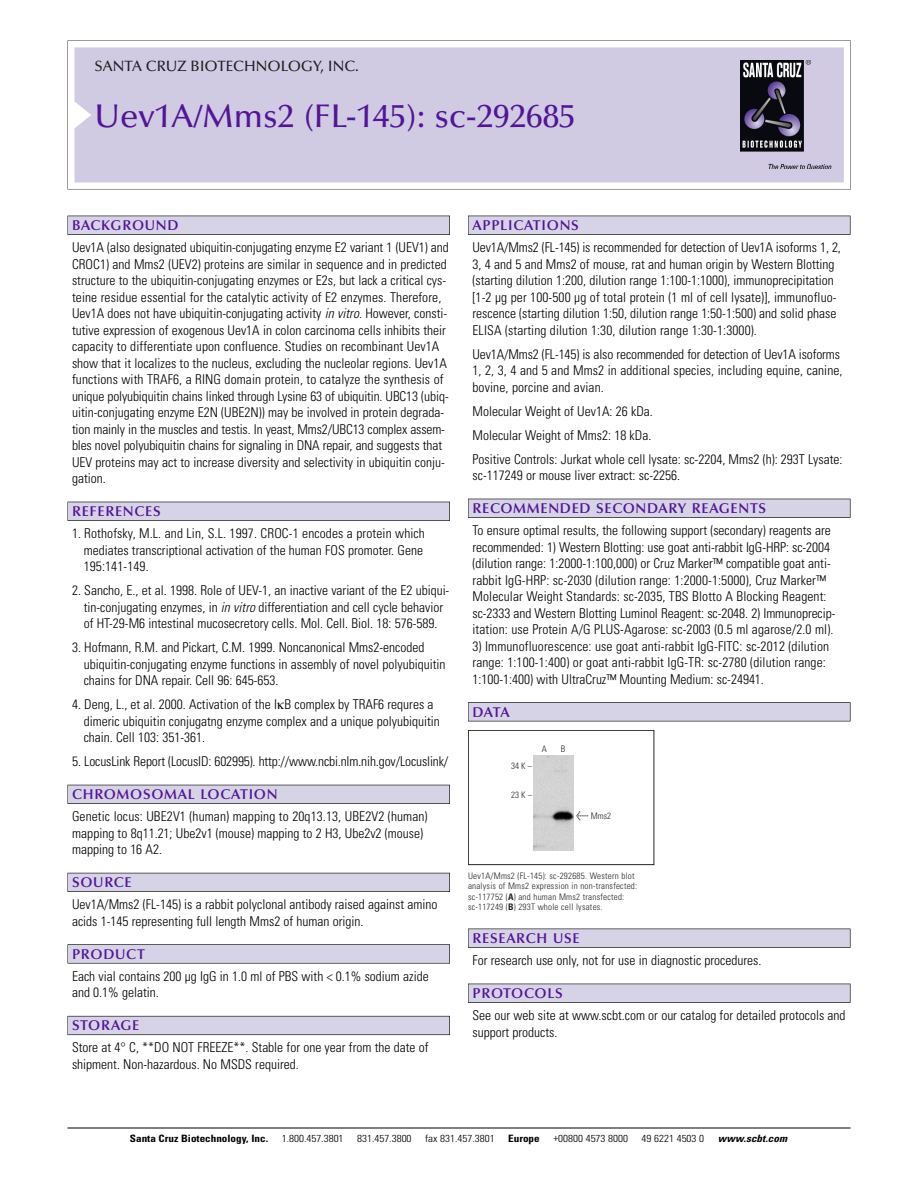
<style>
.page{position:relative;width:918px;height:1188px;background:#fff}
.page>*{position:absolute;margin:0;border:0;box-sizing:border-box;transform-origin:0 0}
.t1{font:500 33px "Optima";color:#511695}
.t2{font:500 15px "Optima";color:#231f20}
.t3{font:600 14.25px "Optima";letter-spacing:.05em;color:#511695}
.t4{font:300 condensed 13.5px/16.5px "Univers";color:#000}
.t5{font:300 condensed 10.2px "Univers";color:#000;scale:1.1 1}
.t6{font:700 condensed 10.2px "Univers";color:#000;scale:1.1 1}
.t7{font:italic 700 condensed 10.2px "Univers";letter-spacing:.005em;color:#000;scale:1.1 1}
.t8{font:9px/10.5px "Univers Condensed Light+GFQGNU";letter-spacing:.025em;color:#272627}
.s1{font-style:italic}
.s2{font-family:"Meta Plus Book Roman+DGQCJB";font-size:10.5px}
.s3{font-family:"Univers Condensed Bold+TSWHPU"}
</style>
<div class="page">
<svg style="left:68px;top:40px;width:783px;height:149px"></svg>
<div style="left:74px;top:47px;width:770px;height:135px;background:#d1cae3"></div>
<img style="left:741px;top:60px;width:90px;height:108px">
<div style="left:68px;top:216px;width:382px;height:19px;background:#525155"></div>
<div style="left:68px;top:216px;width:381px;height:18px;background:#d7d3e7"></div>
<div style="left:68px;top:502px;width:382px;height:19px;background:#515055"></div>
<div style="left:68px;top:502px;width:381px;height:18px;background:#d7d3e7"></div>
<div style="left:68px;top:785px;width:382px;height:19px;background:#525158"></div>
<div style="left:68px;top:785px;width:381px;height:18px;background:#d7d3e7"></div>
<div style="left:68px;top:873px;width:382px;height:19px;background:#54535a"></div>
<div style="left:68px;top:873px;width:381px;height:18px;background:#d7d3e7"></div>
<svg style="left:68px;top:944px;width:382px;height:20px"></svg>
<div style="left:68px;top:945px;width:381px;height:18px;background:#d7d3e7"></div>
<div style="left:68px;top:1016px;width:382px;height:19px;background:#66646e"></div>
<div style="left:68px;top:1016px;width:381px;height:18px;background:#d7d3e7"></div>
<div style="left:468px;top:216px;width:382px;height:19px;background:#525155"></div>
<div style="left:468px;top:216px;width:382px;height:18px;background:#d7d3e7"></div>
<div style="left:468px;top:499px;width:382px;height:19px;background:#515055"></div>
<div style="left:468px;top:499px;width:382px;height:18px;background:#d7d3e7"></div>
<div style="left:468px;top:702px;width:382px;height:19px;background:#545357"></div>
<div style="left:468px;top:703px;width:382px;height:18px;background:#d7d3e7"></div>
<div style="left:468px;top:929px;width:382px;height:19px;background:#545356"></div>
<div style="left:468px;top:929px;width:382px;height:18px;background:#d7d3e7"></div>
<div style="left:468px;top:984px;width:382px;height:19px;background:#525155"></div>
<div style="left:468px;top:984px;width:382px;height:18px;background:#d7d3e7"></div>
<hr style="left:68px;top:1128px;width:782px;height:1px;background:#000">
<div style="left:468px;top:730px;width:186px;height:135px;border:1px solid #272627"></div>
<img style="left:533px;top:755px;width:41px;height:95px">
<p class="t2" style="left:94px;top:61px;width:266px">SANTA CRUZ BIOTECHNOLOGY, INC.</p>
<h1 class="t1" style="left:94px;top:103px;width:483px">Uev1A/Mms2 (FL-145): sc-292685</h1>
<p class="t3" style="left:72px;top:219px;width:108px">BACKGROUND</p>
<p class="t4" style="left:72px;top:240px;width:378px">Uev1A (also designated ubiquitin-conjugating enzyme E2 variant 1 (UEV1) and CROC1) and Mms2 (UEV2) proteins are similar in sequence and in predicted structure to the ubiquitin-conjugating enzymes or E2s, but lack a critical cys&shy;teine residue essential for the catalytic activity of E2 enzymes. Therefore, Uev1A does not have ubiquitin-conjugating activity <span class="s1">in vitro.</span> However, consti&shy;tutive expression of exogenous Uev1A in colon carcinoma cells inhibits their capacity to differentiate upon confluence. Studies on recombinant Uev1A show that it localizes to the nucleus, excluding the nucleolar regions. Uev1A functions with TRAF6, a RING domain protein, to catalyze the synthesis of unique polyubiquitin chains linked through Lysine 63 of ubiquitin. UBC13 (ubiq&shy;uitin-conjugating enzyme E2N (UBE2N)) may be involved in protein degrada&shy;tion mainly in the muscles and testis. In yeast, Mms2/UBC13 complex assem&shy;bles novel polyubiquitin chains for signaling in DNA repair, and suggests that UEV proteins may act to increase diversity and selectivity in ubiquitin conju&shy;gation.</p>
<p class="t3" style="left:72px;top:506px;width:90px">REFERENCES</p>
<p class="t4" style="left:84px;top:526px;width:343px;text-indent:-12px">1. Rothofsky, M.L. and Lin, S.L. 1997. CROC-1 encodes a protein which mediates transcriptional activation of the human FOS promoter. Gene<br>195:141-149.</p>
<p class="t4" style="left:72px;top:583px;width:379px;text-align:center">2. Sancho, E., et al. 1998. Role of UEV-1, an inactive variant of the E2 ubiqui&shy;tin-conjugating enzymes, in <span class="s1">in vitro</span> differentiation and cell cycle behavior<br>of HT-29-M6 intestinal mucosecretory cells. Mol. Cell. Biol. 18: 576-589.</p>
<p class="t4" style="left:84px;top:640px;width:363px;text-indent:-12px">3. Hofmann, R.M. and Pickart, C.M. 1999. Noncanonical Mms2-encoded ubiquitin-conjugating enzyme functions in assembly of novel polyubiquitin chains for DNA repair. Cell 96: 645-653.</p>
<p class="t4" style="left:84px;top:697px;width:358px;text-indent:-12px">4. Deng, L., et al. 2000. Activation of the I B complex by TRAF6 requres a dimeric ubiquitin conjugatng enzyme complex and a unique polyubiquitin chain. Cell 103: 351-361.</p>
<p class="t4" style="left:72px;top:754px;width:378px">5. LocusLink Report (LocusID: 602995). http://www.ncbi.nlm.nih.gov/Locuslink/</p>
<p class="t3" style="left:72px;top:789px;width:207px">CHROMOSOMAL LOCATION</p>
<p class="t4" style="left:72px;top:809px;width:357px">Genetic locus: UBE2V1 (human) mapping to 20q13.13, UBE2V2 (human) mapping to 8q11.21; Ube2v1 (mouse) mapping to 2 H3, Ube2v2 (mouse) mapping to 16 A2.</p>
<p class="t3" style="left:72px;top:877px;width:61px">SOURCE</p>
<p class="t4" style="left:72px;top:897px;width:367px">Uev1A/Mms2 (FL-145) is a rabbit polyclonal antibody raised against amino acids 1-145 representing full length Mms2 of human origin.</p>
<p class="t3" style="left:72px;top:948px;width:74px">PRODUCT</p>
<p class="t4" style="left:72px;top:969px;width:358px">Each vial contains 200 µg IgG in 1.0 ml of PBS with &lt; 0.1% sodium azide and 0.1% gelatin.</p>
<p class="t3" style="left:72px;top:1020px;width:69px">STORAGE</p>
<p class="t4" style="left:72px;top:1040px;width:358px">Store at 4° C, **DO NOT FREEZE**. Stable for one year from the date of shipment. Non-hazardous. No MSDS required.</p>
<p class="t3" style="left:473px;top:219px;width:108px">APPLICATIONS</p>
<p class="t4" style="left:473px;top:240px;width:370px">Uev1A/Mms2 (FL-145) is recommended for detection of Uev1A isoforms 1, 2, 3, 4 and 5 and Mms2 of mouse, rat and human origin by Western Blotting (starting dilution 1:200, dilution range 1:100-1:1000), immunoprecipitation [1-2 µg per 100-500 µg of total protein (1 ml of cell lysate)], immunofluo&shy;rescence (starting dilution 1:50, dilution range 1:50-1:500) and solid phase ELISA (starting dilution 1:30, dilution range 1:30-1:3000).</p>
<p class="t4" style="left:473px;top:347px;width:372px">Uev1A/Mms2 (FL-145) is also recommended for detection of Uev1A isoforms<br>1, 2, 3, 4 and 5 and Mms2 in additional species, including equine, canine, bovine, porcine and avian.</p>
<p class="t4" style="left:473px;top:400px;width:371px;line-height:24px">Molecular Weight of Uev1A: 26 kDa.<br>Molecular Weight of Mms2: 18 kDa.<br>Positive Controls: Jurkat whole cell lysate: sc-2204, Mms2 (h): 293T Lysate:</p>
<p class="t4" style="left:473px;top:468px;width:209px">sc-117249 or mouse liver extract: sc-2256.</p>
<p class="t3" style="left:473px;top:503px;width:295px">RECOMMENDED SECONDARY REAGENTS</p>
<p class="t4" style="left:473px;top:523px;width:364px">To ensure optimal results, the following support (secondary) reagents are recommended: 1) Western Blotting: use goat anti-rabbit IgG-HRP: sc-2004 (dilution range: 1:2000-1:100,000) or Cruz Marker™ compatible goat anti&shy;rabbit IgG-HRP: sc-2030 (dilution range: 1:2000-1:5000), Cruz Marker™ Molecular Weight Standards: sc-2035, TBS Blotto A Blocking Reagent: sc-2333 and Western Blotting Luminol Reagent: sc-2048. 2) Immunoprecip&shy;itation: use Protein A/G PLUS-Agarose: sc-2003 (0.5 ml agarose/2.0 ml).</p>
<p class="t4" style="left:473px;top:639px;width:358px">3) Immunofluorescence: use goat anti-rabbit IgG-FITC: sc-2012 (dilution range: 1:100-1:400) or goat anti-rabbit IgG-TR: sc-2780 (dilution range:<br>1:100-1:400) with UltraCruz™ Mounting Medium: sc-24941.</p>
<p class="t3" style="left:473px;top:706px;width:39px">DATA</p>
<p class="t8" style="left:511px;top:761px;width:22px">34K–</p>
<p class="t8" style="left:511px;top:791px;width:22px">23K–</p>
<p class="t8" style="left:542px;top:744px;width:7px">A</p>
<p class="t8" style="left:561px;top:744px;width:6px">B</p>
<p class="t8" style="left:576px;top:811px;width:37px"><span class="s2">&lt;</span> Mms2</p>
<p class="t8" style="left:468px;top:871px;width:171px">Uev1A/Mms2 (FL-145): sc-292685. Western blot analysis of Mms2 expression in non-transfected: sc-117752 (<span class="s3">A</span>) and human Mms2 transfected: sc-117249 (<span class="s3">B</span>) 293T whole cell lysates.</p>
<p class="t3" style="left:473px;top:932px;width:109px">RESEARCH USE</p>
<p class="t4" style="left:473px;top:953px;width:290px">For research use only, not for use in diagnostic procedures.</p>
<p class="t3" style="left:473px;top:987px;width:92px">PROTOCOLS</p>
<p class="t4" style="left:473px;top:1008px;width:375px">See our web site at www.scbt.com or our catalog for detailed protocols and support products.</p>
<p class="t6" style="left:130px;top:1135px;width:127px">Santa Cruz Biotechnology, Inc.</p>
<p class="t5" style="left:282px;top:1135px;width:58px">1.800.457.3801</p>
<p class="t5" style="left:357px;top:1135px;width:51px">831.457.3800</p>
<p class="t5" style="left:425px;top:1135px;width:65px">fax 831.457.3801</p>
<p class="t6" style="left:508px;top:1135px;width:30px">Europe</p>
<p class="t5" style="left:553px;top:1135px;width:69px">+00800 4573 8000</p>
<p class="t5" style="left:642px;top:1135px;width:58px">49 6221 4503 0</p>
<p class="t7" style="left:718px;top:1135px;width:64px">www.scbt.com</p>
</div>
